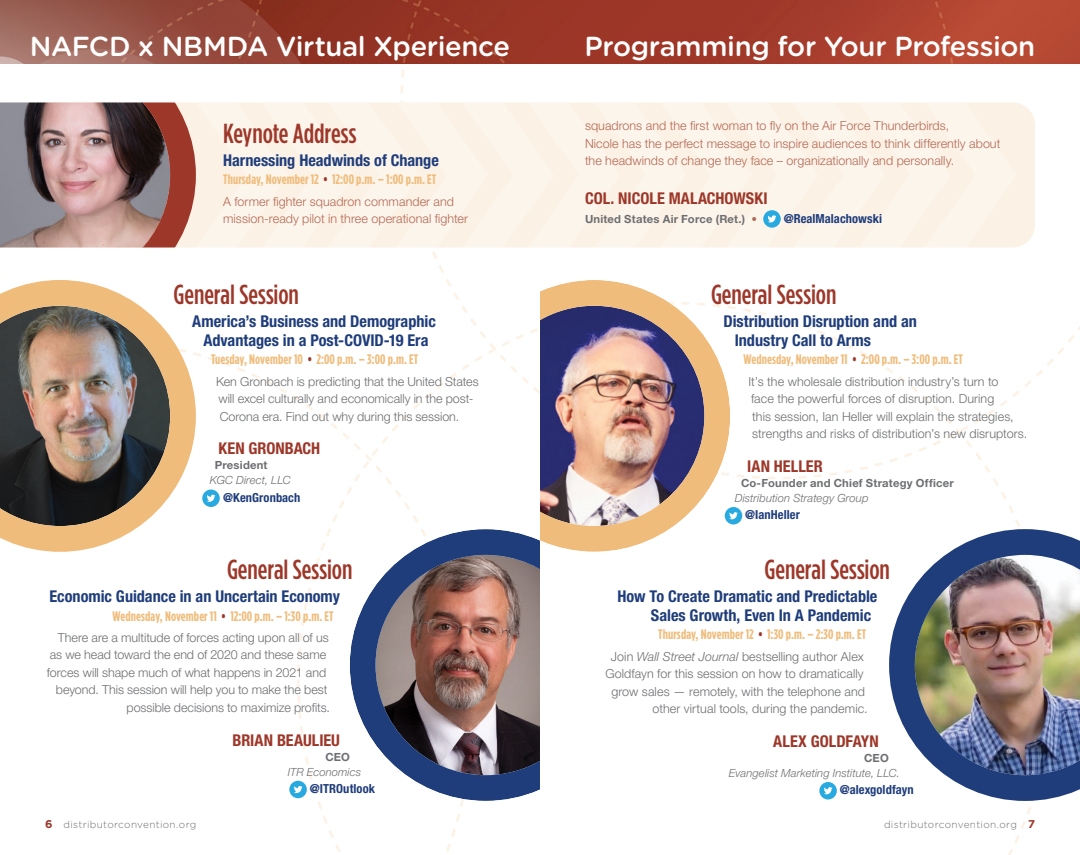
<style>
.page{position:relative;width:1080px;height:855px;background:#fff}
.page>*{position:absolute;margin:0;border:0;box-sizing:border-box;transform-origin:0 0}
.t1{font:500 27.5px "Gotham Condensed";color:#9d3729}
.t2{font:500 27.5px "Gotham Rounded";letter-spacing:-.015em;color:#fff}
.t3{font:700 condensed 16.25px/18.8px "Helvetica Neue LT Std";color:#1f3d7b}
.t4{font:700 condensed 16.25px "Helvetica Neue LT Std";color:#9d3729}
.t5{font:700 13.75px "Gotham Condensed";letter-spacing:.005em;color:#f0bc7b}
.t6{font:300 12.5px/17.5px "Helvetica Neue LT Std";color:#6d6e71}
.t7{font:300 12.5px/17.5px "Helvetica Neue LT Std";letter-spacing:.005em;color:#b46954}
.t8{font:700 condensed 12.5px "Helvetica Neue LT Std";letter-spacing:.005em;color:#1f3d7b}
.t9{font:italic 300 11.25px "Helvetica Neue LT Std";letter-spacing:.005em;color:#6d6e71}
.t10{font:700 11.25px "Helvetica Neue LT Std";letter-spacing:.02em;color:#6d6e71}
.t11{font:300 10px "Gotham";letter-spacing:.03em;color:#6d6e71}
.s1{color:#9d3729}
.s2{font-weight:300;font-style:italic;color:#b46954}
.s3{font-style:italic}
.s4{font-weight:700;font-size:11.25px;color:#9d3729}
</style>
<div class="page">
<svg style="left:196px;top:353px;width:5px;height:4px"></svg>
<svg style="left:208px;top:357px;width:8px;height:4px"></svg>
<svg style="left:265px;top:380px;width:8px;height:6px"></svg>
<svg style="left:251px;top:373px;width:8px;height:6px"></svg>
<svg style="left:279px;top:388px;width:140px;height:135px"></svg>
<svg style="left:237px;top:367px;width:8px;height:5px"></svg>
<svg style="left:223px;top:362px;width:8px;height:5px"></svg>
<svg style="left:446px;top:844px;width:5px;height:7px"></svg>
<svg style="left:460px;top:801px;width:4px;height:6px"></svg>
<svg style="left:456px;top:814px;width:4px;height:8px"></svg>
<svg style="left:451px;top:829px;width:5px;height:8px"></svg>
<svg style="left:919px;top:447px;width:8px;height:5px"></svg>
<svg style="left:904px;top:453px;width:8px;height:4px"></svg>
<svg style="left:890px;top:458px;width:8px;height:4px"></svg>
<svg style="left:947px;top:433px;width:8px;height:6px"></svg>
<svg style="left:933px;top:440px;width:8px;height:6px"></svg>
<svg style="left:446px;top:279px;width:13px;height:21px"></svg>
<svg style="left:439px;top:265px;width:5px;height:8px"></svg>
<svg style="left:961px;top:326px;width:119px;height:106px"></svg>
<svg style="left:401px;top:70px;width:3px;height:8px"></svg>
<svg style="left:400px;top:85px;width:3px;height:8px"></svg>
<svg style="left:875px;top:462px;width:8px;height:5px"></svg>
<svg style="left:829px;top:472px;width:8px;height:4px"></svg>
<svg style="left:845px;top:469px;width:8px;height:4px"></svg>
<svg style="left:860px;top:466px;width:8px;height:4px"></svg>
<svg style="left:814px;top:474px;width:8px;height:4px"></svg>
<svg style="left:799px;top:476px;width:7px;height:3px"></svg>
<svg style="left:783px;top:477px;width:8px;height:2px"></svg>
<svg style="left:768px;top:477px;width:7px;height:2px"></svg>
<svg style="left:462px;top:306px;width:78px;height:88px"></svg>
<svg style="left:736px;top:474px;width:8px;height:4px"></svg>
<svg style="left:752px;top:476px;width:8px;height:3px"></svg>
<img style="left:0;top:0;width:1080px;height:64px">
<svg style="left:202px;top:490px;width:18px;height:17px"></svg>
<svg style="left:0;top:101px;width:793px;height:158px;background:#e5d8d0"></svg>
<div style="left:793px;top:102px;width:224px;height:146px;background:#fcf5ec"></div>
<svg style="left:763px;top:210px;width:18px;height:18px"></svg>
<svg style="left:730px;top:507px;width:12px;height:18px"></svg>
<svg style="left:289px;top:781px;width:18px;height:17px"></svg>
<img style="left:0;top:280px;width:196px;height:272px">
<img style="left:889px;top:529px;width:191px;height:272px">
<svg style="left:819px;top:782px;width:18px;height:17px"></svg>
<img style="left:540px;top:280px;width:190px;height:272px">
<img style="left:350px;top:529px;width:190px;height:272px">
<h1 class="t2" style="left:30px;top:26px;width:482px">NAFCD x NBMDA Virtual Xperience</h1>
<h1 class="t2" style="left:585px;top:26px;width:452px">Programming for Your Profession</h1>
<h1 class="t1" style="left:223px;top:118px;width:135px">Keynote Address</h1>
<h2 class="t3" style="left:223px;top:150px;width:217px">Harnessing Headwinds of Change</h2>
<p class="t5" style="left:223px;top:172px;width:215px">Thursday, November 12 <span class="s1">•</span> 12:00 p.m. – 1:00 p.m. ET</p>
<p class="t7" style="left:223px;top:192px;width:246px">A former fighter squadron commander and mission-ready pilot in three operational fighter</p>
<h1 class="t1" style="left:174px;top:279px;width:127px">General Session</h1>
<h2 class="t3" style="left:192px;top:312px;width:245px;text-align:center">America’s Business and Demographic<br>Advantages in a Post-COVID-19 Era</h2>
<p class="t5" style="left:211px;top:352px;width:209px">Tuesday, November 10 <span class="s1">•</span> 2:00 p.m. – 3:00 p.m. ET</p>
<p class="t6" style="left:216px;top:372px;width:264px">Ken Gronbach is predicting that the United States will excel culturally and economically in the post-<br>Corona era. Find out why during this session.</p>
<h2 class="t4" style="left:219px;top:439px;width:103px">KEN GRONBACH</h2>
<p class="t10" style="left:215px;top:459px;width:54px">President</p>
<p class="t9" style="left:210px;top:474px;width:83px">KGC Direct, LLC</p>
<p class="t8" style="left:223px;top:490px;width:79px">@KenGronbach</p>
<h1 class="t1" style="left:227px;top:554px;width:127px">General Session</h1>
<h2 class="t3" style="left:49px;top:587px;width:292px">Economic Guidance in an Uncertain Economy</h2>
<p class="t5" style="left:113px;top:608px;width:223px">Wednesday, November 11 <span class="s1">•</span> 12:00 p.m. – 1:30 p.m. ET</p>
<p class="t6" style="left:58px;top:629px;width:272px">There are a multitude of forces acting upon all of us</p>
<p class="t6" style="left:50px;top:646px;width:278px">as we head toward the end of 2020 and these same</p>
<p class="t6" style="left:47px;top:664px;width:281px">forces will shape much of what happens in 2021 and</p>
<p class="t6" style="left:56px;top:681px;width:273px">beyond. This session will help you to make the best</p>
<p class="t6" style="left:127px;top:699px;width:205px">possible decisions to maximize profits.</p>
<h2 class="t4" style="left:232px;top:730px;width:109px">BRIAN BEAULIEU</h2>
<p class="t10" style="left:325px;top:750px;width:26px">CEO</p>
<p class="t9" style="left:288px;top:765px;width:75px">ITR Economics</p>
<p class="t8" style="left:310px;top:781px;width:67px">@ITROutlook</p>
<p class="t7" style="left:585px;top:117px;width:417px">squadrons and the first woman to fly on the Air Force Thunderbirds,<br>Nicole has the perfect message to inspire audiences to think differently about the headwinds of change they face – organizationally and personally.</p>
<h2 class="t4" style="left:585px;top:188px;width:184px">COL. NICOLE MALACHOWSKI</h2>
<p class="t10" style="left:585px;top:212px;width:174px">United States Air Force (Ret.) <span class="s2">•</span></p>
<p class="t8" style="left:784px;top:211px;width:100px">@RealMalachowski</p>
<h1 class="t1" style="left:711px;top:279px;width:127px">General Session</h1>
<h2 class="t3" style="left:735px;top:312px;width:184px;text-indent:-11px">Distribution Disruption and an<br>Industry Call to Arms</h2>
<p class="t5" style="left:743px;top:352px;width:221px">Wednesday, November 11 <span class="s1">•</span> 2:00 p.m. – 3:00 p.m. ET</p>
<p class="t6" style="left:748px;top:372px;width:280px">It’s the wholesale distribution industry’s turn to<br>face the powerful forces of disruption. During<br>this session, Ian Heller will explain the strategies, strengths and risks of distribution’s new disruptors.</p>
<h2 class="t4" style="left:747px;top:456px;width:77px">IAN HELLER</h2>
<p class="t10" style="left:741px;top:476px;width:214px">Co-Founder and Chief Strategy Officer</p>
<p class="t9" style="left:735px;top:491px;width:135px">Distribution Strategy Group</p>
<p class="t8" style="left:745px;top:507px;width:56px">@IanHeller</p>
<h1 class="t1" style="left:765px;top:554px;width:127px">General Session</h1>
<h2 class="t3" style="left:651px;top:587px;width:228px;text-indent:-33px">How To Create Dramatic and Predictable<br>Sales Growth, Even In A Pandemic</h2>
<p class="t5" style="left:658px;top:627px;width:210px">Thursday, November 12 <span class="s1">•</span> 1:30 p.m. – 2:30 p.m. ET</p>
<p class="t6" style="left:611px;top:647px;width:254px">Join <span class="s3">Wall Street Journal</span> bestselling author Alex</p>
<p class="t6" style="left:605px;top:665px;width:260px">Goldfayn for this session on how to dramatically</p>
<p class="t6" style="left:611px;top:682px;width:255px">grow sales — remotely, with the telephone and</p>
<p class="t6" style="left:653px;top:700px;width:216px">other virtual tools, during the pandemic.</p>
<h2 class="t4" style="left:773px;top:731px;width:107px">ALEX GOLDFAYN</h2>
<p class="t10" style="left:864px;top:751px;width:26px">CEO</p>
<p class="t9" style="left:729px;top:766px;width:173px">Evangelist Marketing Institute, LLC.</p>
<p class="t8" style="left:840px;top:782px;width:75px">@alexgoldfayn</p>
<p class="t11" style="left:45px;top:818px;width:153px"><span class="s4">6</span> distributorconvention.org</p>
<p class="t11" style="left:884px;top:818px;width:152px">distributorconvention.org <span class="s4">7</span></p>
</div>
